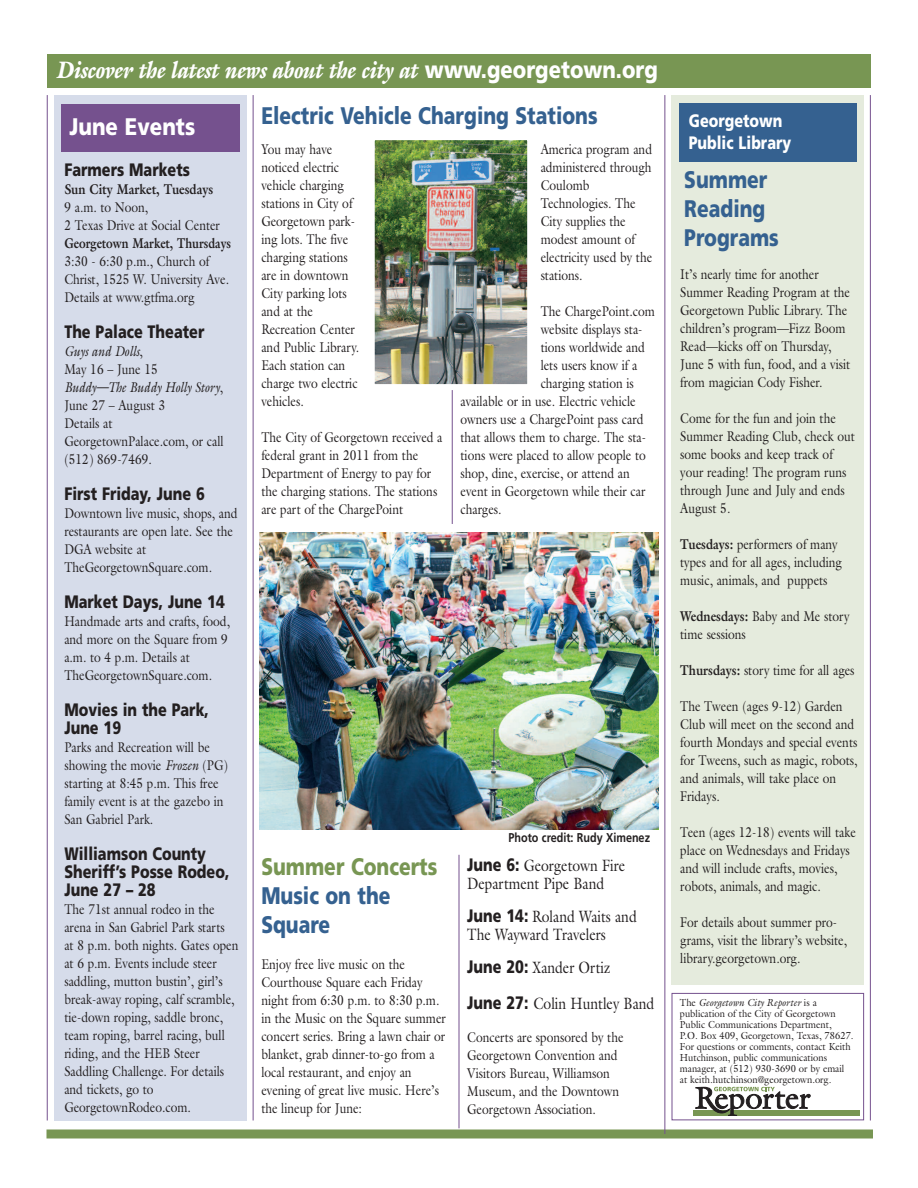
<style>
.page{position:relative;width:918px;height:1188px;background:#fff}
.page>*{position:absolute;margin:0;border:0;box-sizing:border-box;transform-origin:0 0}
.t1{font:900 24px/28.8px "Frutiger";color:#356190;scale:.8 1}
.t2{font:italic 900 24px "Galliard";color:#fff;scale:.84 1}
.t3{font:900 24px "Frutiger";color:#789653;scale:.8 1}
.t4{font:900 24px "Frutiger";color:#fff;scale:.85 1}
.t5{font:900 18px/18px "Frutiger";color:#231f20;scale:.8 1}
.t6{font:900 18px "Frutiger";color:#fff;scale:.8 1}
.t7{font:16.5px/18px "Galliard";color:#231f20;scale:.84 1}
.t8{font:14.25px/18px "Galliard";color:#231f20;scale:.84 1}
.t9{font:700 14.25px "Galliard";color:#231f20;scale:.8 1}
.t10{font:700 14.25px "Galliard";color:#231f20;scale:.84 1}
.t11{font:700 12.75px "Frutiger";color:#231f20;scale:.85 1}
.t12{font:10.2px/10.9px "Galliard";color:#231f20;scale:.92 1}
.s1{font-family:"Frutiger";font-style:normal}
.s2{font-style:italic}
.s3{font-weight:700}
.s4{font-family:"Frutiger";font-weight:900;font-size:18px}
</style>
<div class="page">
<div style="left:672px;top:95px;width:192px;height:889px;background:#e5ebdd"></div>
<div style="left:47px;top:54px;width:824px;height:34px;background:#789653"></div>
<div style="left:46px;top:1130px;width:827px;height:8px;background:#789653"></div>
<hr style="left:870px;top:95px;width:1px;height:1025px;background:#75518e">
<hr style="left:47px;top:95px;width:1px;height:1025px;background:#75518e">
<hr style="left:664px;top:95px;width:1px;height:1039px;background:#75518e">
<div style="left:54px;top:95px;width:192px;height:1025px;background:#d6dcea"></div>
<div style="left:61px;top:104px;width:179px;height:48px;background:#75518e"></div>
<hr style="left:253px;top:95px;width:1px;height:1025px;background:#75518e">
<div style="left:679px;top:103px;width:178px;height:58px;background:#356190"></div>
<hr style="left:452px;top:143px;width:1px;height:381px;background:#75518e">
<hr style="left:459px;top:855px;width:1px;height:273px;background:#75518e">
<img style="left:376px;top:141px;width:150px;height:242px">
<div style="left:369px;top:134px;width:164px;height:256px;border:6px solid #fff"></div>
<div style="left:672px;top:993px;width:192px;height:127px;border:1px solid #75518e"></div>
<div style="left:694px;top:1110px;width:166px;height:6px;background:#789653"></div>
<svg style="left:696px;top:1087px;width:114px;height:29px"></svg>
<img style="left:260px;top:532px;width:398px;height:297px">
<h1 class="t2" style="left:58px;top:61px;width:716px">Discover the latest news about the city at <span class="s1">www.georgetown.org</span></h1>
<h1 class="t4" style="left:69px;top:117px;width:150px">June Events</h1>
<p class="t5" style="left:64px;top:162px;width:159px">Farmers Markets</p>
<p class="t10" style="left:64px;top:181px;width:179px">Sun City Market, Tuesdays</p>
<p class="t8" style="left:64px;top:198px;width:187px">9 a.m. to Noon,<br>2 Texas Drive at Social Center</p>
<p class="t9" style="left:64px;top:235px;width:210px">Georgetown Market, Thursdays</p>
<p class="t8" style="left:64px;top:252px;width:198px">3:30 - 6:30 p.m., Church of<br>Christ, 1525 W. University Ave.<br>Details at www.gtfma.org</p>
<p class="t5" style="left:64px;top:324px;width:177px">The Palace Theater</p>
<p class="t8" style="left:64px;top:342px;width:191px"><span class="s2">Guys and Dolls</span>,<br>May 16 – June 15<br><span class="s2">Buddy—The Buddy Holly Story</span>,<br>June 27 – August 3<br>Details at<br>GeorgetownPalace.com, or call (512) 869-7469.</p>
<p class="t5" style="left:64px;top:486px;width:177px">First Friday, June 6</p>
<p class="t8" style="left:64px;top:504px;width:208px">Downtown live music, shops, and restaurants are open late. See the<br>DGA website at<br>TheGeorgetownSquare.com.</p>
<p class="t5" style="left:64px;top:594px;width:202px">Market Days, June 14</p>
<p class="t8" style="left:64px;top:612px;width:199px">Handmade arts and crafts, food, and more on the Square from 9 a.m. to 4 p.m. Details at<br>TheGeorgetownSquare.com.</p>
<p class="t5" style="left:64px;top:702px;width:182px">Movies in the Park,<br>June 19</p>
<p class="t8" style="left:64px;top:738px;width:196px">Parks and Recreation will be showing the movie <span class="s2">Frozen</span> (PG) starting at 8:45 p.m. This free family event is at the gazebo in<br>San Gabriel Park.</p>
<p class="t5" style="left:64px;top:846px;width:208px">Williamson County<br>Sheriff’s Posse Rodeo,<br>June 27 – 28</p>
<p class="t8" style="left:64px;top:900px;width:209px">The 71st annual rodeo in the arena in San Gabriel Park starts<br>at 8 p.m. both nights. Gates open at 6 p.m. Events include steer saddling, mutton bustin’, girl’s break-away roping, calf scramble, tie-down roping, saddle bronc, team roping, barrel racing, bull riding, and the HEB Steer<br>Saddling Challenge. For details and tickets, go to<br>GeorgetownRodeo.com.</p>
<h1 class="t1" style="left:261px;top:103px;width:422px">Electric Vehicle Charging Stations</h1>
<p class="t6" style="left:689px;top:114px;width:119px">Georgetown</p>
<p class="t8" style="left:261px;top:140px;width:86px">You may have</p>
<p class="t6" style="left:689px;top:135px;width:130px">Public Library</p>
<p class="t8" style="left:261px;top:158px;width:118px">noticed electric vehicle charging stations in City of<br>Georgetown park&shy;ing lots. The five charging stations are in downtown<br>City parking lots and at the<br>Recreation Center and Public Library.<br>Each station can charge two electric vehicles.</p>
<p class="t8" style="left:261px;top:428px;width:217px">The City of Georgetown received a federal grant in 2011 from the<br>Department of Energy to pay for the charging stations. The stations are part of the ChargePoint</p>
<p class="t8" style="left:541px;top:140px;width:134px">America program and administered through<br>Coulomb<br>Technologies. The<br>City supplies the modest amount of electricity used by the stations.</p>
<p class="t8" style="left:541px;top:302px;width:137px">The ChargePoint.com</p>
<p class="t8" style="left:541px;top:320px;width:123px">website displays sta-</p>
<p class="t8" style="left:541px;top:338px;width:126px">tions worldwide and</p>
<p class="t8" style="left:541px;top:356px;width:117px">lets users know if a</p>
<p class="t8" style="left:541px;top:374px;width:112px">charging station is</p>
<p class="t8" style="left:461px;top:392px;width:210px">available or in use. Electric vehicle</p>
<p class="t8" style="left:461px;top:410px;width:219px">owners use a ChargePoint pass card</p>
<p class="t8" style="left:461px;top:428px;width:222px">that allows them to charge. The sta-</p>
<p class="t8" style="left:461px;top:446px;width:222px">tions were placed to allow people to</p>
<p class="t8" style="left:461px;top:464px;width:203px">shop, dine, exercise, or attend an</p>
<p class="t8" style="left:460px;top:482px;width:222px">event in Georgetown while their car</p>
<p class="t8" style="left:460px;top:500px;width:50px">charges.</p>
<h1 class="t1" style="left:684px;top:167px;width:120px">Summer<br>Reading<br>Programs</h1>
<p class="t8" style="left:680px;top:265px;width:204px">It’s nearly time for another<br>Summer Reading Program at the<br>Georgetown Public Library. The children’s program—Fizz Boom<br>Read—kicks off on Thursday,<br>June 5 with fun, food, and a visit from magician Cody Fisher.</p>
<p class="t8" style="left:680px;top:409px;width:209px">Come for the fun and join the<br>Summer Reading Club, check out some books and keep track of your reading! The program runs through June and July and ends<br>August 5.</p>
<p class="t8" style="left:680px;top:535px;width:194px"><span class="s3">Tuesdays:</span> performers of many types and for all ages, including music, animals, and puppets</p>
<p class="t8" style="left:680px;top:607px;width:203px"><span class="s3">Wednesdays:</span> Baby and Me story time sessions</p>
<p class="t8" style="left:680px;top:661px;width:209px"><span class="s3">Thursdays:</span> story time for all ages</p>
<p class="t8" style="left:680px;top:697px;width:213px">The Tween (ages 9-12) Garden<br>Club will meet on the second and fourth Mondays and special events for Tweens, such as magic, robots, and animals, will take place on<br>Fridays.</p>
<p class="t8" style="left:680px;top:823px;width:211px">Teen (ages 12-18) events will take place on Wednesdays and Fridays and will include crafts, movies, robots, animals, and magic.</p>
<p class="t8" style="left:680px;top:914px;width:200px">For details about summer pro&shy;grams, visit the library’s website, library.georgetown.org.</p>
<p class="t11" style="left:508px;top:832px;width:168px">Photo credit: Rudy Ximenez</p>
<p class="t7" style="left:467px;top:856px;width:190px"><span class="s4">June 6:</span> Georgetown Fire<br>Department Pipe Band</p>
<p class="t7" style="left:467px;top:907px;width:203px"><span class="s4">June 14:</span> Roland Waits and<br>The Wayward Travelers</p>
<p class="t7" style="left:467px;top:949px;width:224px;line-height:36px"><span class="s4">June 20:</span> Xander Ortiz<br><span class="s4">June 27:</span> Colin Huntley Band</p>
<p class="t8" style="left:467px;top:1028px;width:188px">Concerts are sponsored by the<br>Georgetown Convention and<br>Visitors Bureau, Williamson<br>Museum, and the Downtown<br>Georgetown Association.</p>
<h1 class="t3" style="left:261px;top:857px;width:222px">Summer Concerts</h1>
<h1 class="t1" style="left:261px;top:883px;width:163px">Music on the<br>Square</h1>
<p class="t8" style="left:261px;top:955px;width:221px">Enjoy free live music on the<br>Courthouse Square each Friday night from 6:30 p.m. to 8:30 p.m. in the Music on the Square summer concert series. Bring a lawn chair or blanket, grab dinner-to-go from a local restaurant, and enjoy an evening of great live music. Here’s the lineup for June:</p>
<p class="t12" style="left:680px;top:997px;width:190px">The <span class="s2">Georgetown City Reporter</span> is a publication of the City of Georgetown Public Communications Department,<br>P.O. Box 409, Georgetown, Texas, 78627.<br>For questions or comments, contact Keith Hutchinson, public communications manager, at (512) 930-3690 or by email at keith.hutchinson@georgetown.org.</p>
</div>
